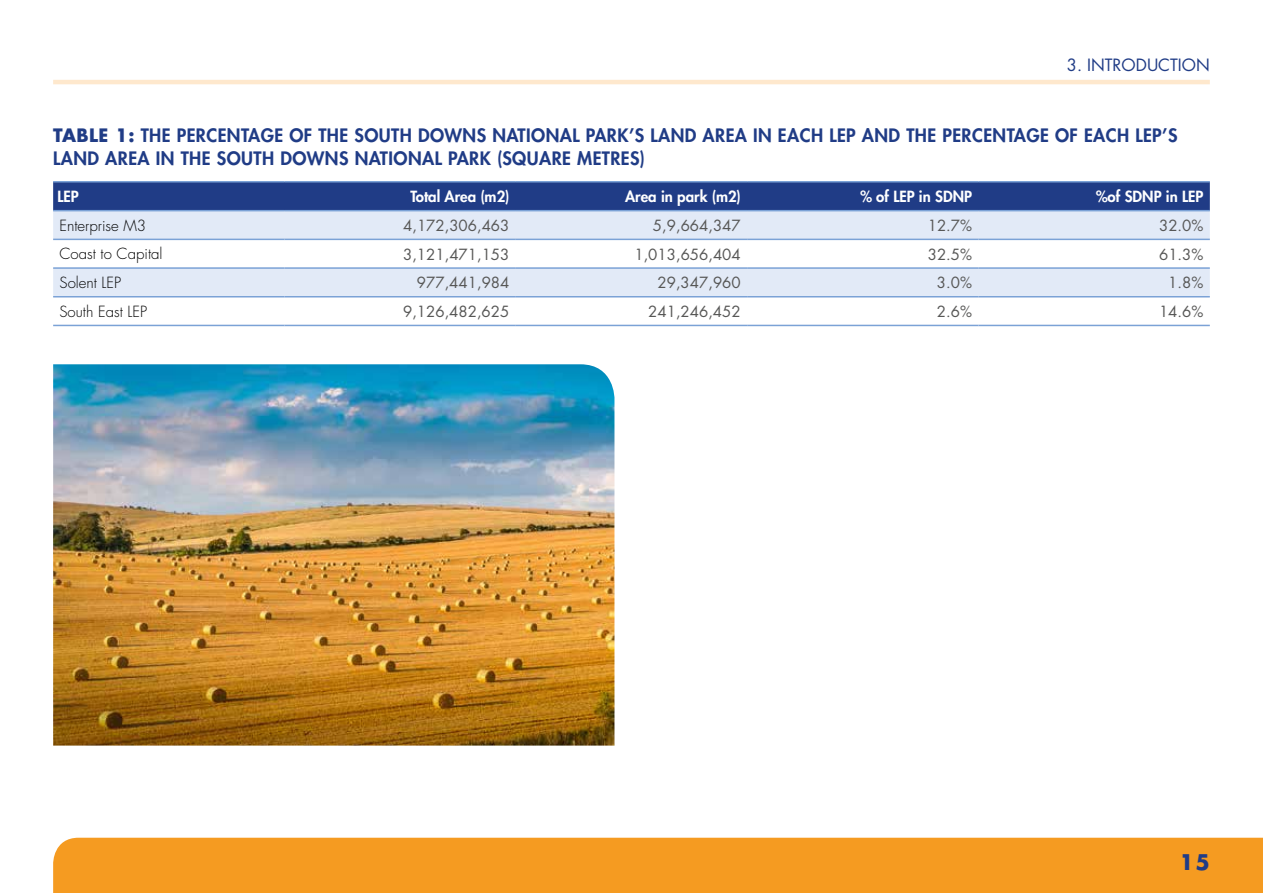
<style>
.page{position:relative;width:1263px;height:893px;background:#fff}
.page>*{position:absolute;margin:0;border:0;box-sizing:border-box;transform-origin:0 0}
.t1{font:700 21px "Futura";color:#203c86}
.t2{font:800 18px/22.5px "Futura";letter-spacing:.025em;color:#203c86}
.t3{font:16.5px "Futura";color:#203c86}
.t4{font:15px "Futura";color:#575756}
.t5{font:800 15px "Futura";color:#fff}
.t6{font:300 15px "Futura";color:#000}
.s1{font-weight:700}
</style>
<div class="page">
<div style="left:53px;top:838px;width:1210px;height:55px;background:#f59b21"></div>
<hr style="left:53px;top:80px;width:1157px;height:4px;background:#fee8cd">
<div style="left:53px;top:182px;width:1157px;height:28px;background:#203c86"></div>
<svg style="left:53px;top:211px;width:1157px;height:85px;fill:#e2eaf7"></svg>
<hr style="left:53px;top:181px;width:231px;height:1px;background:#7ba2d6">
<hr style="left:284px;top:181px;width:232px;height:1px;background:#7ba2d6">
<hr style="left:516px;top:181px;width:231px;height:1px;background:#7ba2d6">
<hr style="left:747px;top:181px;width:231px;height:1px;background:#7ba2d6">
<hr style="left:978px;top:181px;width:232px;height:1px;background:#7ba2d6">
<hr style="left:53px;top:210px;width:231px;height:1px;background:#7ba2d6">
<hr style="left:284px;top:210px;width:232px;height:1px;background:#7ba2d6">
<hr style="left:516px;top:210px;width:231px;height:1px;background:#7ba2d6">
<hr style="left:747px;top:210px;width:231px;height:1px;background:#7ba2d6">
<hr style="left:978px;top:210px;width:232px;height:1px;background:#7ba2d6">
<hr style="left:53px;top:239px;width:231px;height:1px;background:#7ba2d6">
<hr style="left:284px;top:239px;width:232px;height:1px;background:#7ba2d6">
<hr style="left:516px;top:239px;width:231px;height:1px;background:#7ba2d6">
<hr style="left:747px;top:239px;width:231px;height:1px;background:#7ba2d6">
<hr style="left:978px;top:239px;width:232px;height:1px;background:#7ba2d6">
<hr style="left:53px;top:267px;width:231px;height:2px;background:#7ba2d6">
<hr style="left:284px;top:267px;width:232px;height:2px;background:#7ba2d6">
<hr style="left:516px;top:267px;width:231px;height:2px;background:#7ba2d6">
<hr style="left:747px;top:267px;width:231px;height:2px;background:#7ba2d6">
<hr style="left:978px;top:267px;width:232px;height:2px;background:#7ba2d6">
<hr style="left:53px;top:296px;width:231px;height:1px;background:#7ba2d6">
<hr style="left:284px;top:296px;width:232px;height:1px;background:#7ba2d6">
<hr style="left:516px;top:296px;width:231px;height:1px;background:#7ba2d6">
<hr style="left:747px;top:296px;width:231px;height:1px;background:#7ba2d6">
<hr style="left:978px;top:296px;width:232px;height:1px;background:#7ba2d6">
<hr style="left:53px;top:325px;width:231px;height:1px;background:#7ba2d6">
<hr style="left:284px;top:325px;width:232px;height:1px;background:#7ba2d6">
<hr style="left:516px;top:325px;width:231px;height:1px;background:#7ba2d6">
<hr style="left:747px;top:325px;width:231px;height:1px;background:#7ba2d6">
<hr style="left:978px;top:325px;width:232px;height:1px;background:#7ba2d6">
<img style="left:53px;top:364px;width:561px;height:382px">
<p class="t3" style="left:1067px;top:54px;width:36px">3. INTRODUCTION</p>
<p class="t2" style="left:53px;top:124px;width:1126px"><span class="s1">TABLE 1:</span> THE PERCENTAGE OF THE SOUTH DOWNS NATIONAL PARK’S LAND AREA IN EACH LEP AND THE PERCENTAGE OF EACH LEP’S<br>LAND AREA IN THE SOUTH DOWNS NATIONAL PARK (SQUARE METRES)</p>
<p class="t5" style="left:57px;top:187px;width:23px">LEP</p>
<p class="t5" style="left:411px;top:187px;width:100px">Total Area (m2)</p>
<p class="t5" style="left:625px;top:187px;width:117px">Area in park (m2)</p>
<p class="t5" style="left:860px;top:187px;width:113px">% of LEP in SDNP</p>
<p class="t5" style="left:1096px;top:187px;width:109px">%of SDNP in LEP</p>
<p class="t6" style="left:60px;top:216px;width:88px">Enterprise M3</p>
<p class="t4" style="left:403px;top:215px;width:108px">4,172,306,463</p>
<p class="t4" style="left:653px;top:215px;width:89px">5,9,664,347</p>
<p class="t4" style="left:928px;top:215px;width:46px">12.7%</p>
<p class="t4" style="left:1159px;top:215px;width:46px">32.0%</p>
<p class="t6" style="left:60px;top:244px;width:105px">Coast to Capital</p>
<p class="t4" style="left:403px;top:244px;width:108px">3,121,471,153</p>
<p class="t4" style="left:634px;top:244px;width:108px">1,013,656,404</p>
<p class="t4" style="left:928px;top:244px;width:46px">32.5%</p>
<p class="t4" style="left:1159px;top:244px;width:46px">61.3%</p>
<p class="t6" style="left:60px;top:273px;width:63px">Solent LEP</p>
<p class="t4" style="left:417px;top:272px;width:94px">977,441,984</p>
<p class="t4" style="left:657px;top:272px;width:85px">29,347,960</p>
<p class="t4" style="left:937px;top:272px;width:37px">3.0%</p>
<p class="t4" style="left:1168px;top:272px;width:37px">1.8%</p>
<p class="t6" style="left:59px;top:302px;width:89px">South East LEP</p>
<p class="t4" style="left:403px;top:301px;width:108px">9,126,482,625</p>
<p class="t4" style="left:648px;top:301px;width:94px">241,246,452</p>
<p class="t4" style="left:937px;top:301px;width:37px">2.6%</p>
<p class="t4" style="left:1159px;top:301px;width:46px">14.6%</p>
<p class="t1" style="left:1179px;top:847px;width:32px">15</p>
</div>
